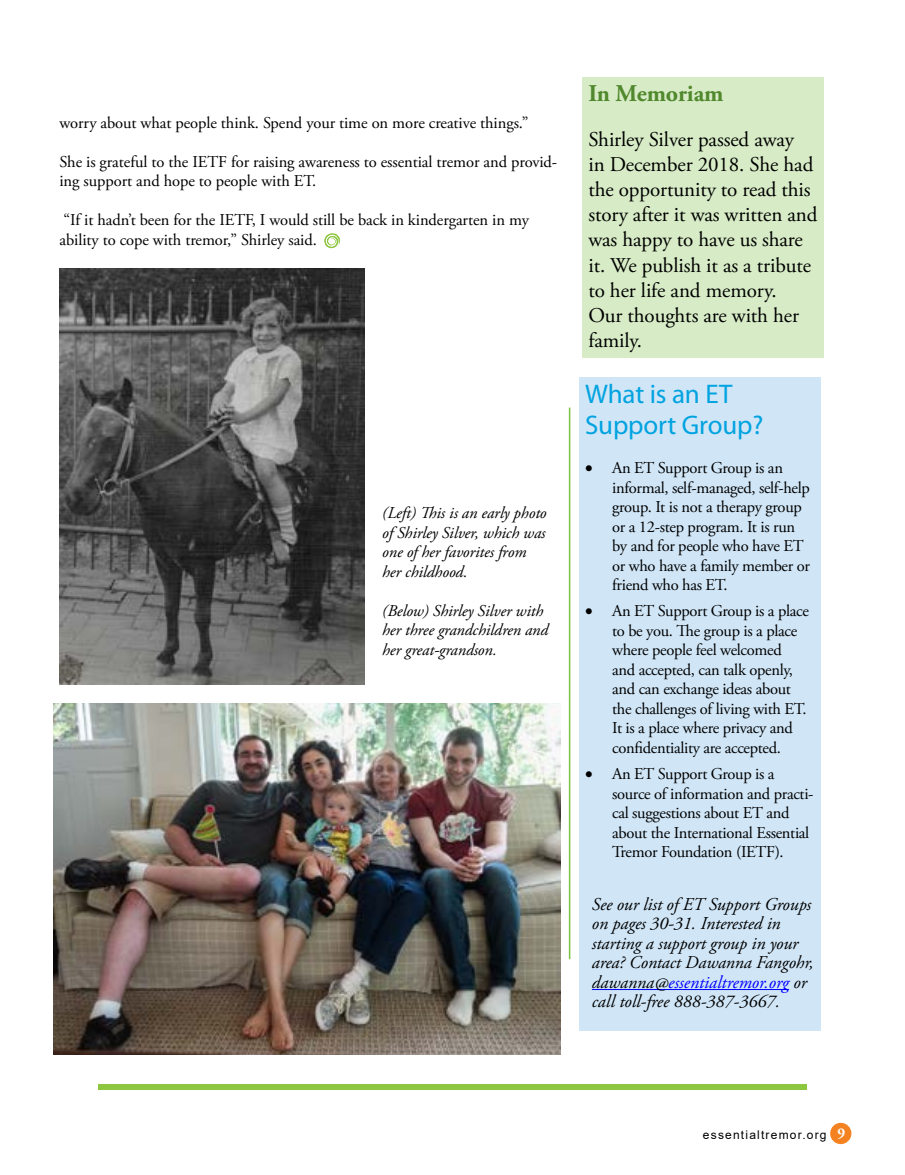
<style>
.page{position:relative;width:905px;height:1175px;background:#fff}
.page>*{position:absolute;margin:0;border:0;box-sizing:border-box;transform-origin:0 0}
.t1{font:27px/31px "Myriad Pro";letter-spacing:-.005em;color:#00a3e0}
.t2{font:700 24px "Adobe Garamond Pro";letter-spacing:-.005em;color:#51882d}
.t3{font:21px/25.2px "Adobe Garamond Pro";letter-spacing:-.005em;color:#000}
.t4{font:italic 18px/19.5px "Adobe Garamond Pro";letter-spacing:-.005em;color:#000}
.t5{font:16.5px/19.5px "Adobe Garamond Pro";letter-spacing:-.02em;color:#000}
.t6{font:italic 16.5px/19.5px "Adobe Garamond Pro";letter-spacing:-.005em;color:#000}
.t7{font:12px "Arial";letter-spacing:.1em;color:#000}
.s1{color:#00f}
.s2{font-family:"Adobe Garamond Pro";font-weight:700;font-size:15px;color:#fff}
</style>
<div class="page">
<div style="left:830px;top:1123px;width:20px;height:20px;background:#f58220;border-radius:50%"></div>
<div style="left:830px;top:1122px;width:21px;height:22px;border:2px solid #f58220;border-radius:50%"></div>
<svg style="left:324px;top:233px;width:16px;height:15px"></svg>
<div style="left:98px;top:1084px;width:708px;height:6px;background:#8dc63f"></div>
<img style="left:54px;top:703px;width:506px;height:351px">
<img style="left:59px;top:269px;width:305px;height:415px">
<div style="left:579px;top:377px;width:241px;height:653px;background:#d0e6f7"></div>
<hr style="left:592px;top:989px;width:197px;height:1px;background:#00f">
<hr style="left:569px;top:407px;width:1px;height:552px;background:#7ac143">
<div style="left:582px;top:77px;width:241px;height:281px;background:#d7ecc6"></div>
<p class="t5" style="left:59px;top:113px;width:470px">worry about what people think. Spend your time on more creative things.”</p>
<p class="t5" style="left:59px;top:152px;width:499px">She is grateful to the IETF for raising awareness to essential tremor and provid&shy;ing support and hope to people with ET.</p>
<p class="t5" style="left:59px;top:211px;width:471px">“If it hadn’t been for the IETF, I would still be back in kindergarten in my ability to cope with tremor,” Shirley said.</p>
<p class="t6" style="left:382px;top:503px;width:166px">(Left) This is an early photo of Shirley Silver, which was one of her favorites from her childhood.</p>
<p class="t6" style="left:382px;top:601px;width:168px">(Below) Shirley Silver with her three grandchildren and her great-grandson.</p>
<h2 class="t2" style="left:588px;top:79px;width:137px">In Memoriam</h2>
<p class="t3" style="left:588px;top:127px;width:231px">Shirley Silver passed away<br>in December 2018. She had the opportunity to read this story after it was written and was happy to have us share it. We publish it as a tribute to her life and memory.<br>Our thoughts are with her family.</p>
<h1 class="t1" style="left:585px;top:378px;width:180px">What is an ET<br>Support Group?</h1>
<p class="t5" style="left:612px;top:458px;width:199px;text-indent:-27px">• An ET Support Group is an informal, self-managed, self-help group. It is not a therapy group or a 12-step program. It is run by and for people who have ET or who have a family member or friend who has ET.</p>
<p class="t5" style="left:612px;top:602px;width:198px;text-indent:-27px">• An ET Support Group is a place to be you. The group is a place where people feel welcomed and accepted, can talk openly, and can exchange ideas about the challenges of living with ET.<br>It is a place where privacy and confidentiality are accepted.</p>
<p class="t5" style="left:612px;top:765px;width:203px;text-indent:-27px">• An ET Support Group is a source of information and practi&shy;cal suggestions about ET and about the International Essential<br>Tremor Foundation (IETF).</p>
<p class="t4" style="left:592px;top:894px;width:223px">See our list of ET Support Groups on pages 30-31. Interested in starting a support group in your area? Contact Dawanna Fangohr, dawanna@<span class="s1">essentialtremor.org</span> or call toll-free 888-387-3667.</p>
<p class="t7" style="left:703px;top:1126px;width:144px">essentialtremor.org <span class="s2">9</span></p>
</div>
